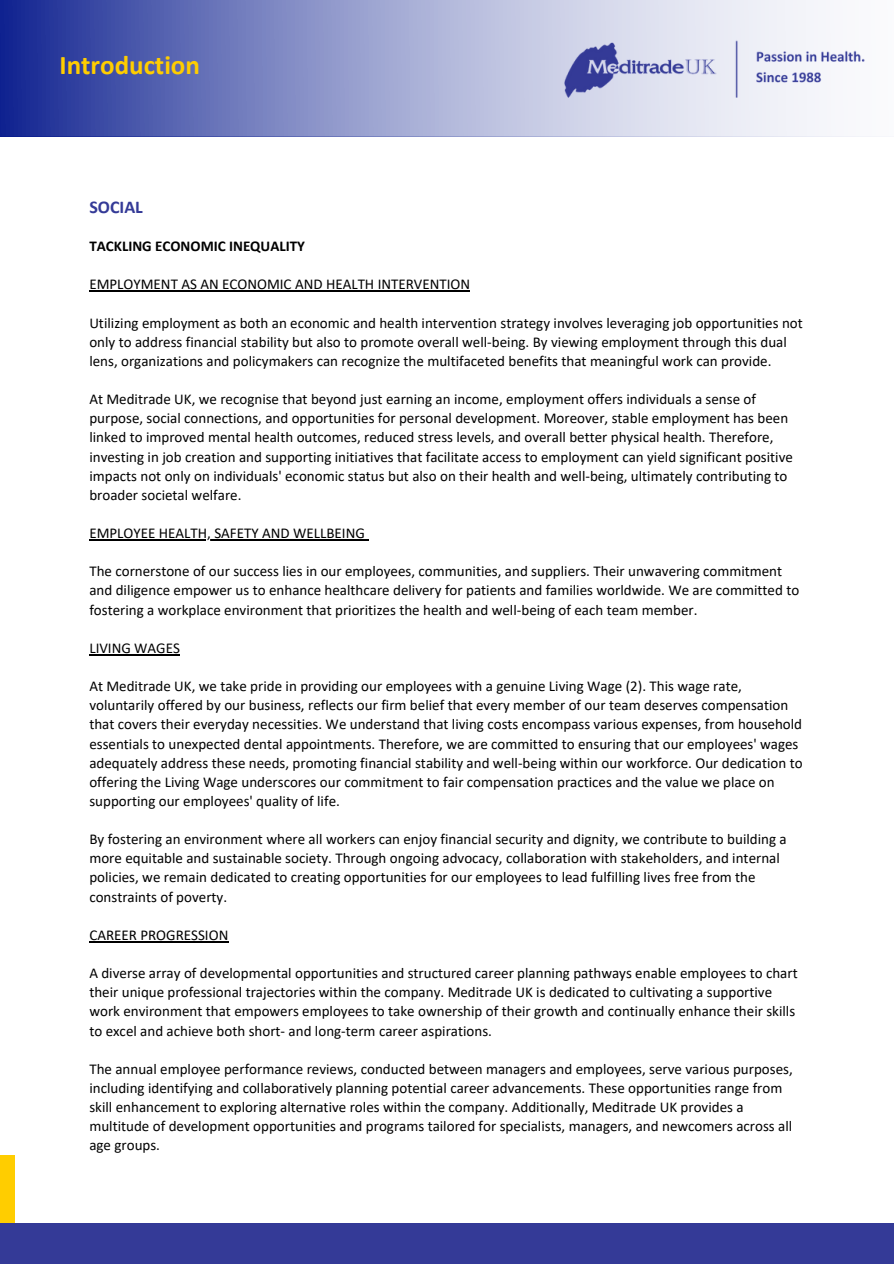
<style>
.page{position:relative;width:894px;height:1264px;background:#fff}
.page>*{position:absolute;margin:0;border:0;box-sizing:border-box;transform-origin:0 0}
.t1{font:700 27px "Calibri";color:#ffcd00}
.t2{font:700 18px "Calibri";color:#343a97}
.t3{font:15px/19.2px "Calibri";color:#000}
.t4{font:700 15px "Calibri";color:#000}
</style>
<div class="page">
<div style="left:0;top:1155px;width:14px;height:108px;background:#ffcd00"></div>
<div style="left:0;top:1222px;width:893px;height:41px;background:#343a97"></div>
<svg style="left:0;top:0;width:815px;height:136px;background:#868fc6"></svg>
<img style="left:561px;top:21px;width:304px;height:94px">
<hr style="left:89px;top:290px;width:381px;height:1px;background:#000">
<hr style="left:89px;top:539px;width:276px;height:1px;background:#000">
<hr style="left:89px;top:654px;width:91px;height:1px;background:#000">
<hr style="left:89px;top:941px;width:139px;height:1px;background:#000">
<h1 class="t1" style="left:60px;top:54px;width:142px">Introduction</h1>
<p class="t2" style="left:89px;top:199px;width:55px">SOCIAL</p>
<h2 class="t4" style="left:89px;top:240px;width:217px">TACKLING ECONOMIC INEQUALITY</h2>
<h3 class="t3" style="left:89px;top:276px;width:382px">EMPLOYMENT AS AN ECONOMIC AND HEALTH INTERVENTION</h3>
<h4 class="t3" style="left:89px;top:314px;width:714px">Utilizing employment as both an economic and health intervention strategy involves leveraging job opportunities not only to address financial stability but also to promote overall well-being. By viewing employment through this dual lens, organizations and policymakers can recognize the multifaceted benefits that meaningful work can provide.</h4>
<p class="t3" style="left:89px;top:391px;width:705px">At Meditrade UK, we recognise that beyond just earning an income, employment offers individuals a sense of purpose, social connections, and opportunities for personal development. Moreover, stable employment has been linked to improved mental health outcomes, reduced stress levels, and overall better physical health. Therefore, investing in job creation and supporting initiatives that facilitate access to employment can yield significant positive impacts not only on individuals' economic status but also on their health and well-being, ultimately contributing to broader societal welfare.</p>
<p class="t3" style="left:89px;top:524px;width:277px">EMPLOYEE HEALTH, SAFETY AND WELLBEING</p>
<h4 class="t3" style="left:89px;top:563px;width:711px">The cornerstone of our success lies in our employees, communities, and suppliers. Their unwavering commitment and diligence empower us to enhance healthcare delivery for patients and families worldwide. We are committed to fostering a workplace environment that prioritizes the health and well-being of each team member.</h4>
<p class="t3" style="left:89px;top:639px;width:92px">LIVING WAGES</p>
<h4 class="t3" style="left:89px;top:677px;width:714px">At Meditrade UK, we take pride in providing our employees with a genuine Living Wage (2). This wage rate, voluntarily offered by our business, reflects our firm belief that every member of our team deserves compensation that covers their everyday necessities. We understand that living costs encompass various expenses, from household essentials to unexpected dental appointments. Therefore, we are committed to ensuring that our employees' wages adequately address these needs, promoting financial stability and well-being within our workforce. Our dedication to offering the Living Wage underscores our commitment to fair compensation practices and the value we place on supporting our employees' quality of life.</h4>
<p class="t3" style="left:89px;top:830px;width:698px">By fostering an environment where all workers can enjoy financial security and dignity, we contribute to building a more equitable and sustainable society. Through ongoing advocacy, collaboration with stakeholders, and internal policies, we remain dedicated to creating opportunities for our employees to lead fulfilling lives free from the constraints of poverty.</p>
<p class="t3" style="left:89px;top:926px;width:140px">CAREER PROGRESSION</p>
<h4 class="t3" style="left:89px;top:964px;width:709px">A diverse array of developmental opportunities and structured career planning pathways enable employees to chart their unique professional trajectories within the company. Meditrade UK is dedicated to cultivating a supportive work environment that empowers employees to take ownership of their growth and continually enhance their skills to excel and achieve both short- and long-term career aspirations.</h4>
<p class="t3" style="left:89px;top:1060px;width:704px">The annual employee performance reviews, conducted between managers and employees, serve various purposes, including identifying and collaboratively planning potential career advancements. These opportunities range from skill enhancement to exploring alternative roles within the company. Additionally, Meditrade UK provides a multitude of development opportunities and programs tailored for specialists, managers, and newcomers across all age groups.</p>
</div>
